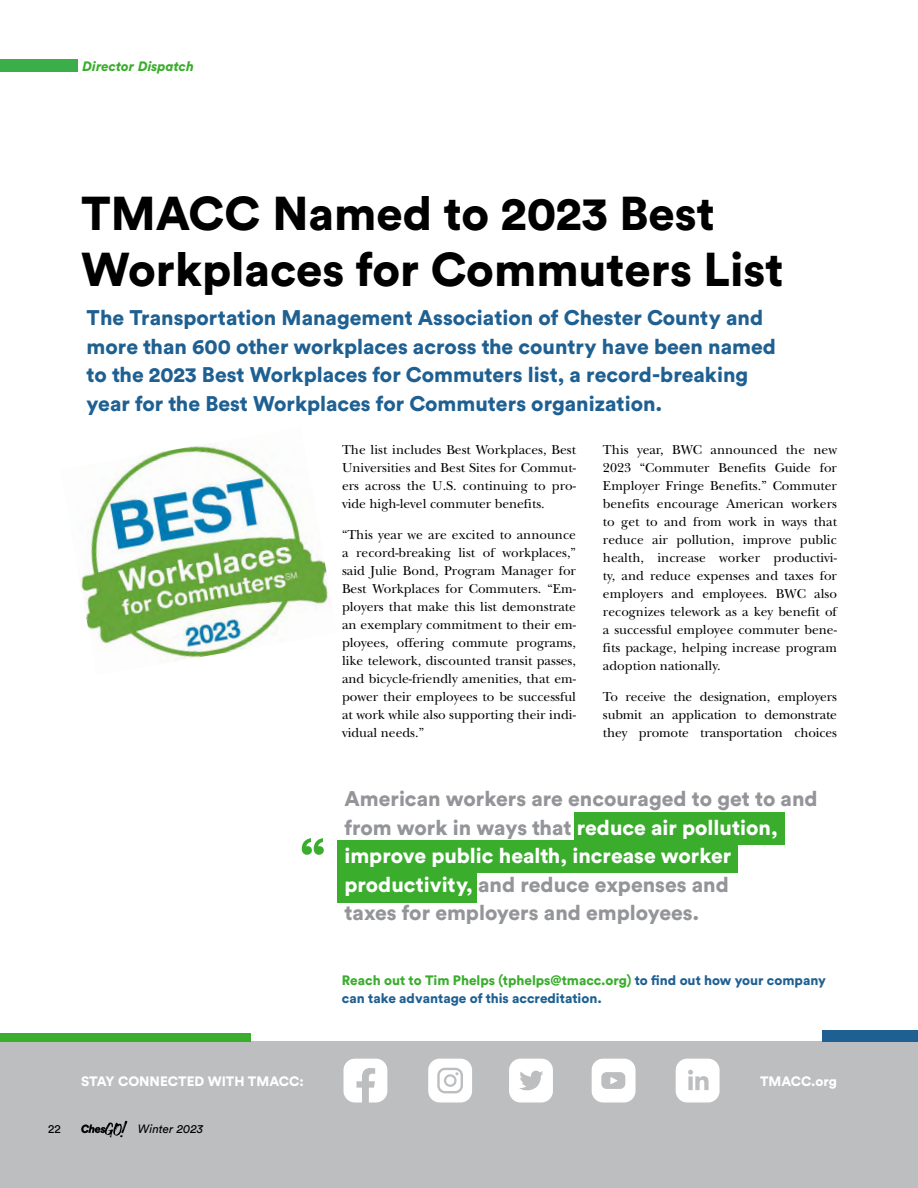
<style>
.page{position:relative;width:918px;height:1188px;background:#fff}
.page>*{position:absolute;margin:0;border:0;box-sizing:border-box;transform-origin:0 0}
.t1{font:900 56.7px "Circular Std";color:#3aad2c}
.t2{font:900 46.95px/55.7px "Circular Std";color:#000}
.t3{font:900 21px/28.5px "Circular Std";color:#1f6092}
.t4{font:900 21px/28.5px "Circular Std";color:#939598}
.t5{font:13.5px/18px "New Baskerville";color:#000;text-align:justify}
.t6{font:900 13.5px/18px "Circular Std";color:#1f6092}
.t7{font:900 13.5px "Circular Std";color:#fff}
.t8{font:italic 900 13.5px "Circular Std";color:#3aad2c}
.t9{font:italic 12px "Circular Std";color:#000}
.t10{font:12px "Circular Std";color:#000}
.s1{color:#fff}
.s2{color:#3aad2c}
</style>
<div class="page">
<div style="left:0;top:59px;width:78px;height:12px;background:#3bae49"></div>
<div style="left:337px;top:841px;width:401px;height:32px;background:#3aad2c"></div>
<div style="left:337px;top:870px;width:140px;height:32px;background:#3aad2c"></div>
<div style="left:574px;top:812px;width:211px;height:33px;background:#3aad2c"></div>
<div style="left:0;top:1042px;width:918px;height:146px;background:#bcbec0"></div>
<div style="left:0;top:1033px;width:250px;height:9px;background:#3aad2c"></div>
<div style="left:822px;top:1031px;width:96px;height:11px;background:#1f6092"></div>
<svg style="left:344px;top:1059px;width:43px;height:43px"></svg>
<svg style="left:509px;top:1059px;width:44px;height:43px"></svg>
<svg style="left:428px;top:1059px;width:44px;height:44px"></svg>
<svg style="left:592px;top:1059px;width:44px;height:44px"></svg>
<svg style="left:676px;top:1059px;width:44px;height:44px;background:#f2f3f3"></svg>
<img style="left:80px;top:444px;width:249px;height:217px">
<svg style="left:81px;top:1121px;width:46px;height:17px"></svg>
<p class="t8" style="left:82px;top:57px;width:113px">Director Dispatch</p>
<h2 class="t2" style="left:81px;top:185px;width:704px">TMACC Named to 2023 Best<br>Workplaces for Commuters List</h2>
<p class="t3" style="left:87px;top:303px;width:691px">The Transportation Management Association of Chester County and more than 600 other workplaces across the country have been named to the 2023 Best Workplaces for Commuters list, a record-breaking year for the Best Workplaces for Commuters organization.</p>
<p class="t5" style="left:342px;top:441px;width:236px">The list includes Best Workplaces, Best Universities and Best Sites for Commut&shy;ers across the U.S. continuing to pro&shy;vide high-level commuter benefits.</p>
<p class="t5" style="left:342px;top:526px;width:236px">“This year we are excited to announce a record-breaking list of workplaces,” said Julie Bond, Program Manager for Best Workplaces for Commuters. “Em&shy;ployers that make this list demonstrate an exemplary commitment to their em&shy;ployees, offering commute programs, like telework, discounted transit passes, and bicycle-friendly amenities, that em&shy;power their employees to be successful at work while also supporting their indi&shy;vidual needs.”</p>
<p class="t5" style="left:603px;top:440px;width:236px">This year, BWC announced the new 2023 “Commuter Benefits Guide for Employer Fringe Benefits.” Commuter benefits encourage American workers to get to and from work in ways that reduce air pollution, improve public health, increase worker productivi&shy;ty, and reduce expenses and taxes for employers and employees. BWC also recognizes telework as a key benefit of a successful employee commuter bene&shy;fits package, helping increase program adoption nationally.</p>
<p class="t5" style="left:603px;top:688px;width:236px">To receive the designation, employers submit an application to demonstrate they promote transportation choices</p>
<h1 class="t1" style="left:300px;top:821px;width:27px">“</h1>
<h3 class="t4" style="left:344px;top:784px;width:475px">American workers are encouraged to get to and from work in ways that <span class="s1">reduce air pollution, improve public health, increase worker productivity,</span> and reduce expenses and<br>taxes for employers and employees.</h3>
<p class="t6" style="left:342px;top:971px;width:486px"><span class="s2">Reach out to Tim Phelps (tphelps@tmacc.org)</span> to find out how your company can take advantage of this accreditation.</p>
<p class="t7" style="left:81px;top:1073px;width:224px">STAY CONNECTED WITH TMACC:</p>
<p class="t7" style="left:760px;top:1073px;width:78px">TMACC.org</p>
<p class="t10" style="left:48px;top:1121px;width:14px">22</p>
<p class="t9" style="left:138px;top:1121px;width:67px">Winter 2023</p>
</div>
